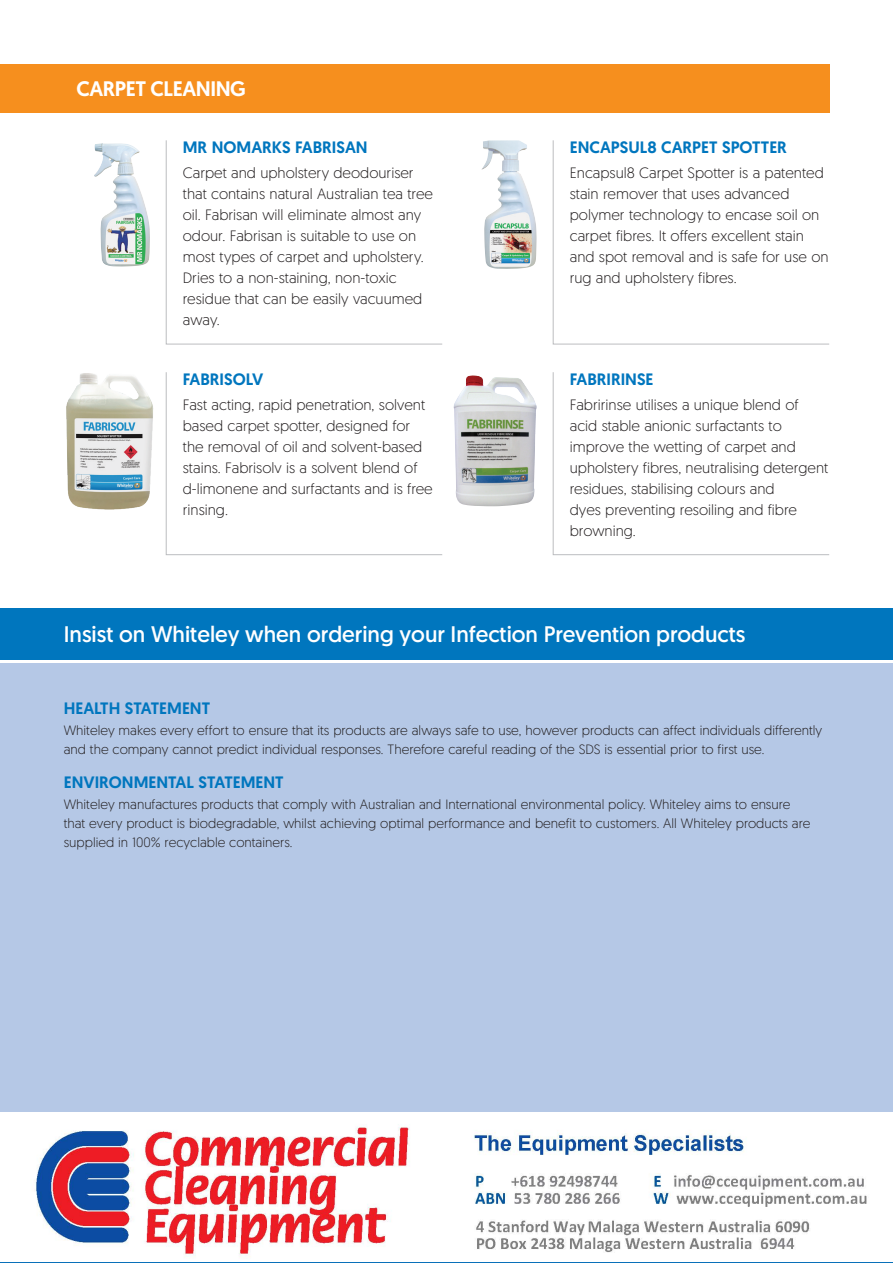
<style>
.page{position:relative;width:893px;height:1263px;background:#fff}
.page>*{position:absolute;margin:0;border:0;box-sizing:border-box;transform-origin:0 0}
.t1{font:22.5px "Geomanist";color:#fff}
.t2{font:500 21px "Geomanist";letter-spacing:-.02em;color:#fff}
.t3{font:500 16.5px "Geomanist";color:#0076be}
.t4{font:300 15px/21px "Geomanist";color:#231f20}
.t5{font:300 13.5px/19.2px "Geomanist";color:#231f20}
</style>
<div class="page">
<div style="left:0;top:663px;width:893px;height:600px;background:#b5c8e6"></div>
<svg style="left:165px;top:372px;width:278px;height:183px"></svg>
<svg style="left:552px;top:372px;width:278px;height:183px"></svg>
<img style="left:453px;top:375px;width:84px;height:131px">
<img style="left:66px;top:373px;width:87px;height:137px">
<svg style="left:552px;top:140px;width:277px;height:205px"></svg>
<img style="left:481px;top:140px;width:56px;height:129px">
<svg style="left:165px;top:140px;width:277px;height:205px"></svg>
<img style="left:94px;top:143px;width:56px;height:124px">
<div style="left:0;top:65px;width:829px;height:48px;background:#f68f1e"></div>
<div style="left:0;top:608px;width:893px;height:51px;background:#0076be"></div>
<img style="left:1px;top:1112px;width:892px;height:150px">
<h2 class="t2" style="left:77px;top:75px;width:171px">CARPET CLEANING</h2>
<p class="t3" style="left:183px;top:136px;width:186px">MR NOMARKS FABRISAN</p>
<p class="t4" style="left:183px;top:162px;width:252px">Carpet and upholstery deodouriser that contains natural Australian tea tree oil. Fabrisan will eliminate almost any odour. Fabrisan is suitable to use on most types of carpet and upholstery.<br>Dries to a non-staining, non-toxic residue that can be easily vacuumed away.</p>
<p class="t3" style="left:183px;top:368px;width:82px">FABRISOLV</p>
<p class="t4" style="left:183px;top:394px;width:251px">Fast acting, rapid penetration, solvent based carpet spotter, designed for the removal of oil and solvent-based stains. Fabrisolv is a solvent blend of d-limonene and surfactants and is free rinsing.</p>
<p class="t3" style="left:570px;top:136px;width:219px">ENCAPSUL8 CARPET SPOTTER</p>
<p class="t4" style="left:570px;top:162px;width:260px">Encapsul8 Carpet Spotter is a patented stain remover that uses advanced polymer technology to encase soil on carpet fibres. It offers excellent stain and spot removal and is safe for use on rug and upholstery fibres.</p>
<p class="t3" style="left:570px;top:368px;width:85px">FABRIRINSE</p>
<p class="t4" style="left:570px;top:394px;width:260px">Fabririnse utilises a unique blend of acid stable anionic surfactants to improve the wetting of carpet and upholstery fibres, neutralising detergent residues, stabilising colours and<br>dyes preventing resoiling and fibre browning.</p>
<h1 class="t1" style="left:64px;top:620px;width:683px">Insist on Whiteley when ordering your Infection Prevention products</h1>
<p class="t3" style="left:64px;top:697px;width:148px">HEALTH STATEMENT</p>
<p class="t5" style="left:64px;top:720px;width:760px">Whiteley makes every effort to ensure that its products are always safe to use, however products can affect individuals differently and the company cannot predict individual responses. Therefore careful reading of the SDS is essential prior to first use.</p>
<p class="t3" style="left:64px;top:771px;width:221px">ENVIRONMENTAL STATEMENT</p>
<p class="t5" style="left:64px;top:794px;width:748px">Whiteley manufactures products that comply with Australian and International environmental policy. Whiteley aims to ensure that every product is biodegradable, whilst achieving optimal performance and benefit to customers. All Whiteley products are supplied in 100% recyclable containers.</p>
</div>
